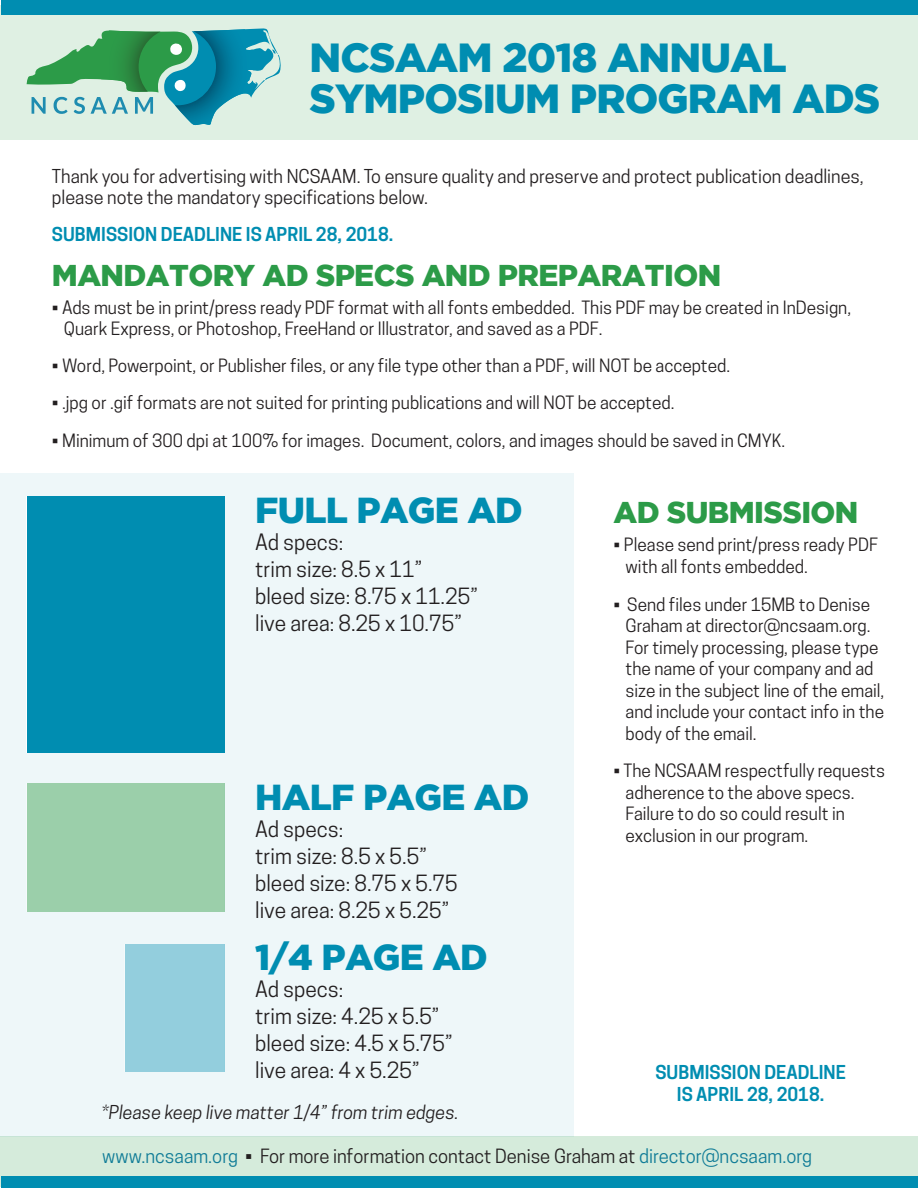
<style>
.page{position:relative;width:918px;height:1188px;background:#fff}
.page>*{position:absolute;margin:0;border:0;box-sizing:border-box;transform-origin:0 0}
.t1{font:900 40.5px/41.2px "Gotham";letter-spacing:-.02em;color:#008db1}
.t2{font:900 36px "Gotham";letter-spacing:-.02em;color:#008db1}
.t3{font:900 30px "Gotham";letter-spacing:-.02em;color:#2c9b48}
.t4{font:21px/27px "Cooper Hewitt";color:#231f20}
.t5{font:18.45px "Cooper Hewitt";color:#231f20}
.t6{font:18px/21.8px "Cooper Hewitt";color:#231f20}
.t7{font:600 18px/21.8px "Cooper Hewitt";color:#008db1;text-align:center}
.t8{font:italic 18px "Cooper Hewitt";color:#231f20}
.t9{font:17.25px/21.5px "Cooper Hewitt";color:#231f20}
.s1{color:#107c97}
</style>
<div class="page">
<div style="left:0;top:473px;width:574px;height:663px;background:#eef7f9"></div>
<div style="left:0;top:5px;width:918px;height:135px;background:#dff0e3"></div>
<div style="left:0;top:1136px;width:918px;height:50px;background:#d5ebdb"></div>
<div style="left:1px;top:1177px;width:916px;height:11px;background:#008db1"></div>
<div style="left:1px;top:0;width:916px;height:14px;background:#008db1"></div>
<div style="left:27px;top:496px;width:198px;height:256px;background:#008db1"></div>
<div style="left:27px;top:784px;width:198px;height:128px;background:#9bcfaa"></div>
<div style="left:125px;top:945px;width:100px;height:127px;background:#93cedd"></div>
<svg style="left:27px;top:28px;width:254px;height:98px"></svg>
<h1 class="t1" style="left:309px;top:36px;width:572px">NCSAAM 2018 ANNUAL<br>SYMPOSIUM PROGRAM ADS</h1>
<p class="t6" style="left:52px;top:165px;width:813px">Thank you for advertising with NCSAAM. To ensure quality and preserve and protect publication deadlines, please note the mandatory specifications below.</p>
<p class="t7" style="left:52px;top:224px;width:343px">SUBMISSION DEADLINE IS APRIL 28, 2018.</p>
<h3 class="t3" style="left:52px;top:258px;width:671px">MANDATORY AD SPECS AND PREPARATION</h3>
<p class="t9" style="left:64px;top:297px;width:789px;line-height:20.7px;text-indent:-12px">• Ads must be in print/press ready PDF format with all fonts embedded. This PDF may be created in InDesign,<br>Quark Express, or Photoshop, FreeHand or Illustrator, and saved as a PDF.</p>
<p class="t9" style="left:52px;top:355px;width:680px">• Word, Powerpoint, or Publisher files, or any file type other than a PDF, will NOT be accepted.</p>
<p class="t9" style="left:52px;top:392px;width:624px">• .jpg or .gif formats are not suited for printing publications and will NOT be accepted.</p>
<p class="t9" style="left:52px;top:429px;width:735px">• Minimum of 300 dpi at 100% for images. Document, colors, and images should be saved in CMYK.</p>
<h2 class="t2" style="left:255px;top:490px;width:269px">FULL PAGE AD</h2>
<p class="t4" style="left:255px;top:529px;width:224px">Ad specs:<br>trim size: 8.5 x 11”<br>bleed size: 8.75 x 11.25” live area: 8.25 x 10.75”</p>
<h2 class="t2" style="left:255px;top:776px;width:276px">HALF PAGE AD</h2>
<p class="t4" style="left:255px;top:815px;width:204px">Ad specs:<br>trim size: 8.5 x 5.5” bleed size: 8.75 x 5.75 live area: 8.25 x 5.25”</p>
<h2 class="t2" style="left:255px;top:937px;width:234px">1/4 PAGE AD</h2>
<p class="t4" style="left:255px;top:976px;width:199px">Ad specs:<br>trim size: 4.25 x 5.5” bleed size: 4.5 x 5.75” live area: 4 x 5.25”</p>
<p class="t8" style="left:102px;top:1102px;width:358px">*Please keep live matter 1/4” from trim edges.</p>
<h3 class="t3" style="left:614px;top:495px;width:246px">AD SUBMISSION</h3>
<p class="t9" style="left:626px;top:534px;width:254px;text-indent:-12px">• Please send print/press ready PDF with all fonts embedded.</p>
<p class="t9" style="left:626px;top:594px;width:260px;text-indent:-12px">• Send files under 15MB to Denise<br>Graham at director@ncsaam.org.<br>For timely processing, please type the name of your company and ad size in the subject line of the email, and include your contact info in the body of the email.</p>
<p class="t9" style="left:626px;top:760px;width:261px;text-indent:-12px">• The NCSAAM respectfully requests adherence to the above specs.<br>Failure to do so could result in exclusion in our program.</p>
<p class="t7" style="left:655px;top:1061px;width:192px">SUBMISSION DEADLINE<br>IS APRIL 28, 2018.</p>
<p class="t5" style="left:102px;top:1145px;width:711px"><span class="s1">www.ncsaam.org</span> • For more information contact Denise Graham at <span class="s1">director@ncsaam.org</span></p>
</div>
